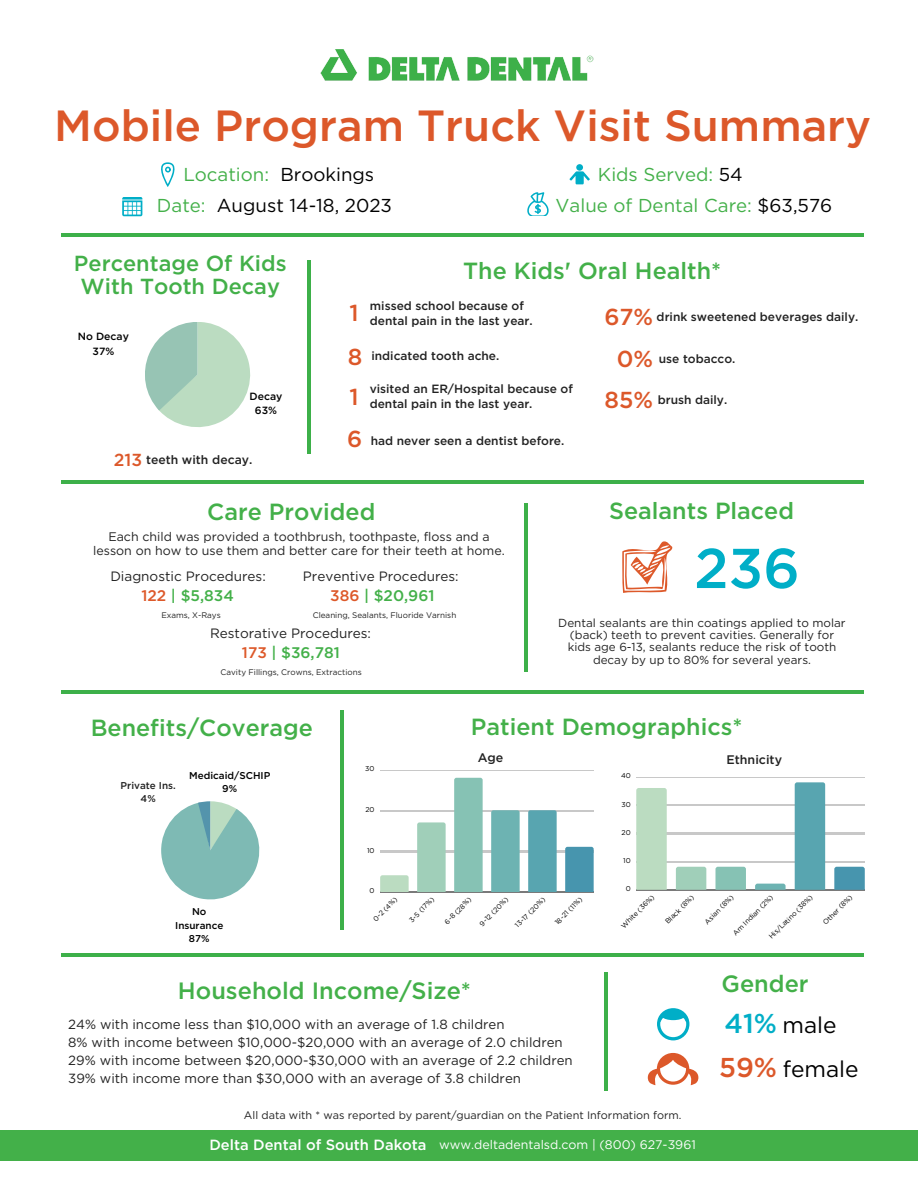
<style>
.page{position:relative;width:918px;height:1188px;background:#fff}
.page>*{position:absolute;margin:0;border:0;box-sizing:border-box;transform-origin:0 0}
.t1{font:500 55.95px "Gotham";color:#00aec7}
.t2{font:500 43.65px "Gotham";color:#dc582a}
.t3{font:500 27.3px "Gotham";color:#00aec7}
.t4{font:500 27.3px "Gotham";color:#dc582a}
.t5{font:500 23.55px "Gotham";color:#43b049}
.t6{font:500 23.4px "Gotham";color:#43b049}
.t7{font:500 23.1px "Gotham";color:#dc582a}
.t8{font:22.65px "Gotham";color:#000}
.t9{font:500 21.75px "Gotham";color:#43b049}
.t10{font:18.75px "Gotham";color:#43b049}
.t11{font:18.75px "Gotham";color:#000}
.t12{font:500 17.4px "Gotham";color:#dc582a}
.t13{font:500 15.3px "Gotham";color:#43b049}
.t14{font:500 14.7px "Gotham";color:#fff}
.t15{font:13.5px "Gotham";color:#222}
.t16{font:13.2px "Gotham";color:#222}
.t17{font:12.45px "Gotham";color:#222}
.t18{font:12.45px "Gotham";color:#fff}
.t19{font:500 12.45px "Gotham";color:#222}
.t20{font:500 12.15px "Gotham";color:#222}
.t21{font:500 12px/14.7px "Gotham";color:#222}
.t22{font:11.7px/12.3px "Gotham";color:#222;text-align:center}
.t23{font:10.95px "Gotham";color:#222}
.t24{font:500 10.5px "Gotham";color:#000}
.t25{font:500 9.9px/13.5px "Gotham";color:#000;text-align:center}
.t26{font:500 9.9px "Gotham";color:#222}
.t27{font:8.1px "Gotham";color:#222}
.t28{font:7.05px "Gotham";color:#000}
.s1{color:#000}
.s2{color:#43b049}
.s3{color:#dd592a}
</style>
<div class="page">
<hr style="left:61px;top:234px;width:802px;height:3px;background:#3db049">
<img style="left:320px;top:49px;width:273px;height:32px">
<svg style="left:145px;top:322px;width:105px;height:105px"></svg>
<hr style="left:61px;top:480px;width:803px;height:4px;background:#3db049">
<hr style="left:61px;top:690px;width:803px;height:4px;background:#3db049">
<hr style="left:340px;top:711px;width:3px;height:219px;background:#3db049">
<hr style="left:307px;top:260px;width:3px;height:193px;background:#3db049">
<hr style="left:380px;top:770px;width:214px;height:1px;background:#222">
<hr style="left:380px;top:810px;width:214px;height:1px;background:#222">
<hr style="left:380px;top:851px;width:214px;height:1px;background:#222">
<hr style="left:380px;top:891px;width:214px;height:2px;background:#222">
<svg style="left:380px;top:875px;width:29px;height:17px"></svg>
<svg style="left:417px;top:822px;width:29px;height:70px;background:#a2d0ba"></svg>
<div style="left:454px;top:778px;width:29px;height:114px;background:#86c2b4"></div>
<svg style="left:491px;top:810px;width:29px;height:82px;background:#6fb4b3"></svg>
<svg style="left:528px;top:810px;width:29px;height:3px"></svg>
<svg style="left:565px;top:847px;width:29px;height:45px"></svg>
<hr style="left:636px;top:777px;width:229px;height:1px;background:#222">
<hr style="left:636px;top:805px;width:229px;height:1px;background:#222">
<hr style="left:636px;top:833px;width:229px;height:1px;background:#222">
<hr style="left:636px;top:861px;width:229px;height:1px;background:#222">
<hr style="left:636px;top:889px;width:229px;height:1px;background:#222">
<div style="left:636px;top:788px;width:31px;height:102px;background:#bbdcc1"></div>
<svg style="left:676px;top:867px;width:30px;height:23px"></svg>
<svg style="left:715px;top:867px;width:31px;height:23px"></svg>
<svg style="left:755px;top:884px;width:31px;height:6px"></svg>
<div style="left:795px;top:782px;width:30px;height:108px;background:#58a5b0"></div>
<svg style="left:834px;top:867px;width:31px;height:23px"></svg>
<hr style="left:61px;top:953px;width:802px;height:3px;background:#3db049">
<svg style="left:647px;top:1053px;width:52px;height:32px"></svg>
<svg style="left:657px;top:1008px;width:32px;height:32px"></svg>
<hr style="left:604px;top:973px;width:4px;height:118px;background:#3db049">
<div style="left:0;top:1131px;width:918px;height:29px;background:#43b049"></div>
<svg style="left:161px;top:163px;width:14px;height:23px"></svg>
<svg style="left:122px;top:197px;width:20px;height:19px"></svg>
<svg style="left:527px;top:192px;width:22px;height:24px"></svg>
<div style="left:576px;top:164px;width:7px;height:7px;background:#00aec7;border-radius:50%"></div>
<svg style="left:570px;top:171px;width:20px;height:13px"></svg>
<svg style="left:622px;top:541px;width:51px;height:52px"></svg>
<hr style="left:524px;top:503px;width:3px;height:168px;background:#3db049">
<svg style="left:161px;top:801px;width:98px;height:98px"></svg>
<p class="t2" style="left:54px;top:99px;width:819px">Mobile Program Truck Visit Summary</p>
<p class="t10" style="left:183px;top:163px;width:192px">Location: <span class="s1">Brookings</span></p>
<p class="t10" style="left:598px;top:163px;width:146px">Kids Served: <span class="s1">54</span></p>
<p class="t11" style="left:157px;top:194px;width:237px"><span class="s2">Date:</span> August 14-18, 2023</p>
<p class="t10" style="left:556px;top:194px;width:278px">Value of Dental Care: <span class="s1">$63,576</span></p>
<p class="t9" style="left:74px;top:250px;width:214px">Percentage Of Kids</p>
<p class="t9" style="left:81px;top:273px;width:201px">With Tooth Decay</p>
<p class="t24" style="left:78px;top:330px;width:53px">No Decay</p>
<p class="t24" style="left:93px;top:345px;width:23px">37%</p>
<p class="t24" style="left:250px;top:390px;width:34px">Decay</p>
<p class="t24" style="left:255px;top:404px;width:24px">63%</p>
<p class="t12" style="left:114px;top:450px;width:30px">213</p>
<p class="t20" style="left:146px;top:453px;width:108px">teeth with decay.</p>
<p class="t6" style="left:463px;top:256px;width:260px">The Kids' Oral Health*</p>
<p class="t21" style="left:370px;top:298px;width:155px">missed school because of</p>
<p class="t7" style="left:349px;top:299px;width:11px">1</p>
<p class="t21" style="left:370px;top:313px;width:164px">dental pain in the last year.</p>
<p class="t7" style="left:348px;top:342px;width:16px">8</p>
<p class="t21" style="left:371px;top:348px;width:129px">indicated tooth ache.</p>
<p class="t7" style="left:604px;top:303px;width:50px">67%</p>
<p class="t21" style="left:657px;top:309px;width:203px">drink sweetened beverages daily.</p>
<p class="t21" style="left:659px;top:351px;width:78px">use tobacco.</p>
<p class="t7" style="left:617px;top:345px;width:38px">0%</p>
<p class="t7" style="left:349px;top:382px;width:11px">1</p>
<p class="t7" style="left:347px;top:425px;width:17px">6</p>
<p class="t21" style="left:370px;top:381px;width:205px">visited an ER/Hospital because of dental pain in the last year.</p>
<p class="t7" style="left:605px;top:386px;width:50px">85%</p>
<p class="t21" style="left:658px;top:392px;width:71px">brush daily.</p>
<p class="t21" style="left:371px;top:433px;width:195px">had never seen a dentist before.</p>
<p class="t6" style="left:207px;top:497px;width:170px">Care Provided</p>
<p class="t17" style="left:108px;top:529px;width:383px">Each child was provided a toothbrush, toothpaste, floss and a</p>
<p class="t17" style="left:93px;top:543px;width:413px">lesson on how to use them and better care for their teeth at home.</p>
<p class="t15" style="left:110px;top:568px;width:157px">Diagnostic Procedures:</p>
<p class="t15" style="left:303px;top:568px;width:157px">Preventive Procedures:</p>
<p class="t13" style="left:141px;top:586px;width:94px"><span class="s3">122</span> | $5,834</p>
<p class="t13" style="left:330px;top:586px;width:106px"><span class="s3">386</span> | $20,961</p>
<p class="t27" style="left:161px;top:610px;width:61px">Exams, X-Rays</p>
<p class="t27" style="left:313px;top:610px;width:145px">Cleaning, Sealants, Fluoride Varnish</p>
<p class="t15" style="left:210px;top:625px;width:162px">Restorative Procedures:</p>
<p class="t13" style="left:242px;top:643px;width:99px"><span class="s3">173</span> | $36,781</p>
<p class="t27" style="left:221px;top:667px;width:143px">Cavity Fillings, Crowns, Extractions</p>
<p class="t6" style="left:609px;top:496px;width:186px">Sealants Placed</p>
<p class="t1" style="left:694px;top:534px;width:107px">236</p>
<p class="t22" style="left:558px;top:616px;width:289px">Dental sealants are thin coatings applied to molar (back) teeth to prevent cavities. Generally for kids age 6-13, sealants reduce the risk of tooth decay by up to 80% for several years.</p>
<p class="t6" style="left:91px;top:713px;width:224px">Benefits/Coverage</p>
<p class="t6" style="left:471px;top:713px;width:273px">Patient Demographics*</p>
<p class="t26" style="left:121px;top:779px;width:57px">Private Ins.</p>
<p class="t26" style="left:141px;top:792px;width:17px">4%</p>
<p class="t25" style="left:189px;top:769px;width:83px">Medicaid/SCHIP</p>
<p class="t25" style="left:222px;top:782px;width:16px">9%</p>
<p class="t25" style="left:175px;top:905px;width:50px">No<br>Insurance</p>
<p class="t25" style="left:189px;top:932px;width:22px">87%</p>
<p class="t19" style="left:478px;top:750px;width:27px">Age</p>
<p class="t19" style="left:727px;top:752px;width:57px">Ethnicity</p>
<p class="t28" style="left:365px;top:765px;width:11px">30</p>
<p class="t28" style="left:365px;top:805px;width:11px">20</p>
<p class="t28" style="left:367px;top:846px;width:9px">10</p>
<p class="t28" style="left:370px;top:886px;width:7px">0</p>
<p class="t28" style="left:621px;top:772px;width:11px">40</p>
<p class="t28" style="left:621px;top:800px;width:11px">30</p>
<p class="t28" style="left:622px;top:828px;width:11px">20</p>
<p class="t28" style="left:623px;top:856px;width:9px">10</p>
<p class="t28" style="left:626px;top:884px;width:7px">0</p>
<p class="t28" style="left:767px;top:935px;width:60px;rotate:-45deg">His/Latino (38%)</p>
<p class="t28" style="left:821px;top:920px;width:40px;rotate:-45deg">Other (8%)</p>
<p class="t28" style="left:619px;top:924px;width:45px;rotate:-45deg">White (36%)</p>
<p class="t28" style="left:663px;top:920px;width:39px;rotate:-45deg">Black (8%)</p>
<p class="t28" style="left:703px;top:920px;width:39px;rotate:-45deg">Asian (8%)</p>
<p class="t28" style="left:731px;top:931px;width:55px;rotate:-45deg">Am Indian (2%)</p>
<p class="t28" style="left:371px;top:917px;width:32px;rotate:-45deg">0-2 (4%)</p>
<p class="t28" style="left:407px;top:918px;width:34px;rotate:-45deg">3-5 (17%)</p>
<p class="t28" style="left:443px;top:920px;width:36px;rotate:-45deg">6-8 (28%)</p>
<p class="t28" style="left:478px;top:922px;width:39px;rotate:-45deg">9-12 (20%)</p>
<p class="t28" style="left:513px;top:923px;width:41px;rotate:-45deg">13-17 (20%)</p>
<p class="t28" style="left:553px;top:920px;width:37px;rotate:-45deg">18-21 (11%)</p>
<p class="t5" style="left:178px;top:976px;width:295px">Household Income/Size*</p>
<p class="t16" style="left:68px;top:1016px;width:438px">24% with income less than $10,000 with an average of 1.8 children</p>
<p class="t16" style="left:68px;top:1034px;width:496px">8% with income between $10,000-$20,000 with an average of 2.0 children</p>
<p class="t16" style="left:68px;top:1052px;width:506px">29% with income between $20,000-$30,000 with an average of 2.2 children</p>
<p class="t16" style="left:68px;top:1070px;width:454px">39% with income more than $30,000 with an average of 3.8 children</p>
<p class="t23" style="left:244px;top:1109px;width:439px">All data with * was reported by parent/guardian on the Patient Information form.</p>
<p class="t14" style="left:209px;top:1136px;width:219px">Delta Dental of South Dakota</p>
<p class="t18" style="left:439px;top:1137px;width:258px">www.deltadentalsd.com | (800) 627-3961</p>
<p class="t5" style="left:722px;top:970px;width:89px">Gender</p>
<p class="t3" style="left:725px;top:1007px;width:54px">41%</p>
<p class="t8" style="left:783px;top:1011px;width:56px">male</p>
<p class="t4" style="left:719px;top:1051px;width:59px">59%</p>
<p class="t8" style="left:783px;top:1055px;width:77px">female</p>
</div>
